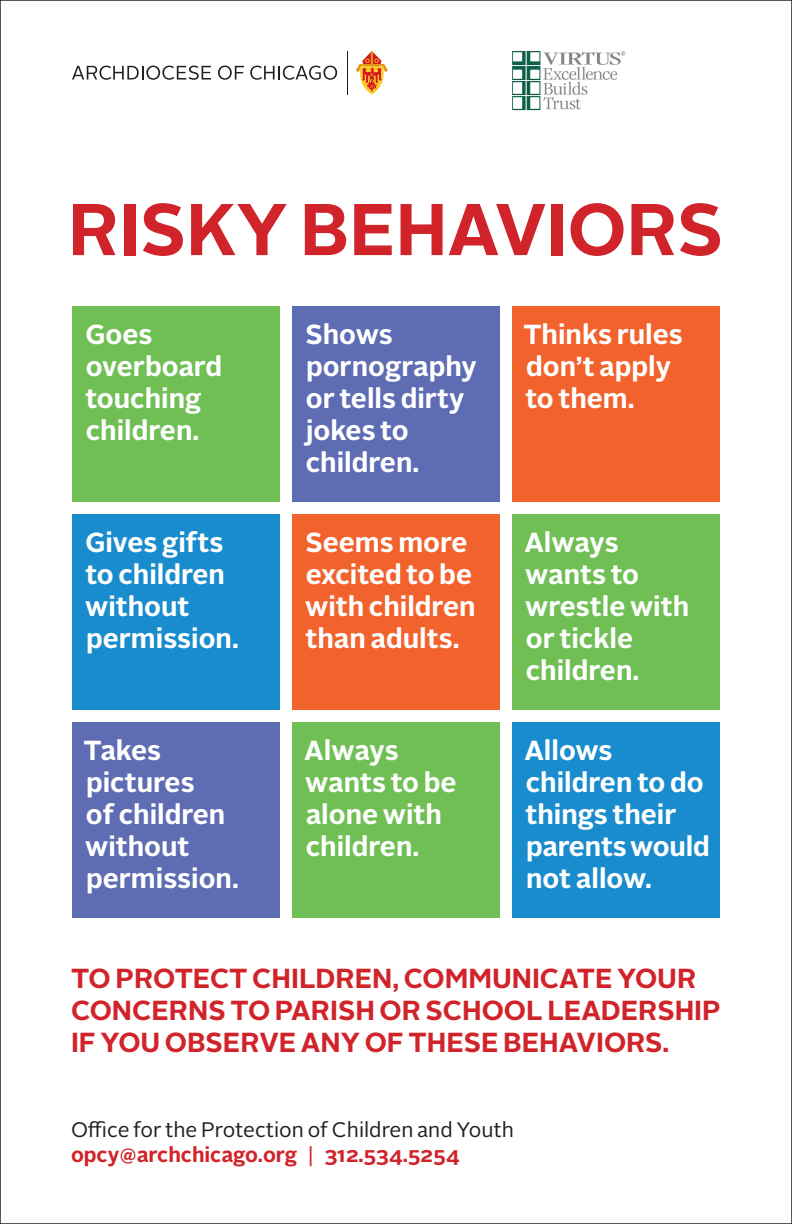
<style>
.page{position:relative;width:792px;height:1224px;background:#fff}
.page>*{position:absolute;margin:0;border:0;box-sizing:border-box;transform-origin:0 0}
.t1{font:700 73px "Alright Sans";color:#d1232a}
.t2{font:700 27.5px/32px "Alright Sans";color:#fff}
.t3{font:700 27.5px/32px "Alright Sans";color:#d1232a}
.t4{font:21px/25px "Alright Sans";color:#231f20}
.s1{font-weight:700;color:#d1232a}
.s2{color:#d1232a}
</style>
<div class="page">
<hr style="left:347px;top:51px;width:1px;height:43px;background:#231f20">
<svg style="left:72px;top:66px;width:139px;height:14px"></svg>
<svg style="left:218px;top:66px;width:26px;height:14px"></svg>
<svg style="left:250px;top:66px;width:87px;height:14px"></svg>
<svg style="left:356px;top:51px;width:32px;height:43px"></svg>
<div style="left:72px;top:306px;width:208px;height:196px;background:#6fbf54"></div>
<div style="left:512px;top:514px;width:208px;height:196px;background:#6fbf54"></div>
<div style="left:292px;top:722px;width:208px;height:196px;background:#6fbf54"></div>
<div style="left:72px;top:514px;width:208px;height:196px;background:#198ccd"></div>
<div style="left:512px;top:306px;width:208px;height:196px;background:#f2622c"></div>
<div style="left:512px;top:722px;width:208px;height:196px;background:#198ccd"></div>
<div style="left:292px;top:514px;width:208px;height:196px;background:#f2622c"></div>
<div style="left:72px;top:722px;width:208px;height:196px;background:#5d6cb3"></div>
<div style="left:292px;top:306px;width:208px;height:196px;background:#5d6cb3"></div>
<img style="left:512px;top:50px;width:114px;height:60px">
<h1 class="t1" style="left:68px;top:178px;width:657px">RISKY BEHAVIORS</h1>
<p class="t2" style="left:85px;top:318px;width:139px">Goes overboard touching children.</p>
<p class="t2" style="left:85px;top:526px;width:155px">Gives gifts to children without permission.</p>
<p class="t2" style="left:83px;top:735px;width:157px">Takes pictures<br>of children without permission.</p>
<p class="t2" style="left:305px;top:319px;width:173px">Shows pornography or tells dirty jokes to children.</p>
<p class="t2" style="left:305px;top:527px;width:172px">Seems more excited to be with children than adults.</p>
<p class="t2" style="left:304px;top:735px;width:154px">Always wants to be alone with children.</p>
<p class="t2" style="left:523px;top:319px;width:161px">Thinks rules don’t apply to them.</p>
<p class="t2" style="left:524px;top:527px;width:166px">Always wants to wrestle with or tickle children.</p>
<p class="t2" style="left:524px;top:735px;width:187px">Allows children to do things their parents would not allow.</p>
<p class="t3" style="left:71px;top:963px;width:651px">TO PROTECT CHILDREN, COMMUNICATE YOUR<br>CONCERNS TO PARISH OR SCHOOL LEADERSHIP<br>IF YOU OBSERVE ANY OF THESE BEHAVIORS.</p>
<p class="t4" style="left:71px;top:1117px;width:445px">Office for the Protection of Children and Youth <span class="s1">opcy@archchicago.org</span> <span class="s2">|</span> <span class="s1">312.534.5254</span></p>
</div>
